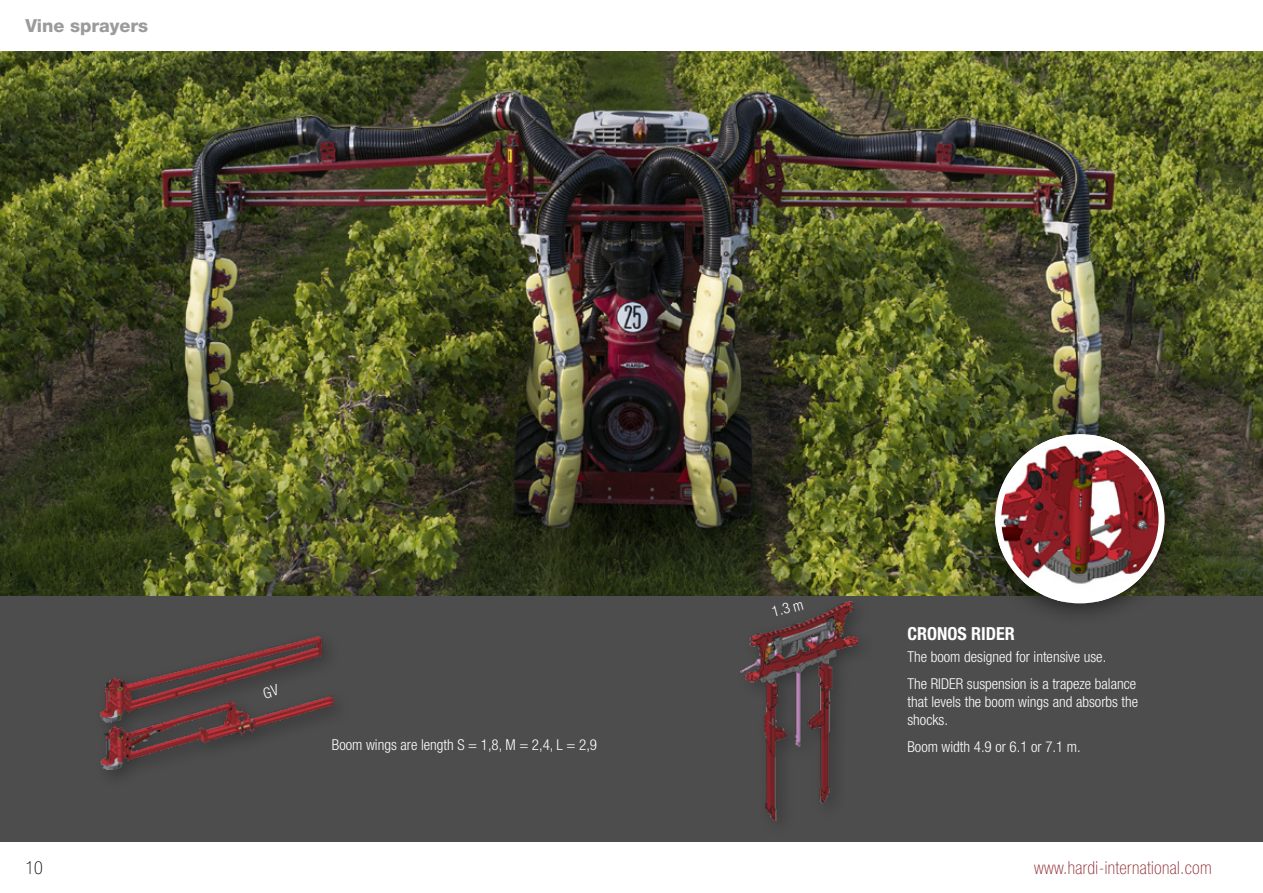
<style>
.page{position:relative;width:1263px;height:893px;background:#fff}
.page>*{position:absolute;margin:0;border:0;box-sizing:border-box;transform-origin:0 0}
.t1{font:100 condensed 18px "Helvetica Neue LT Pro";letter-spacing:.02em;color:#8e2930}
.t2{font:800 18px "Helvetica Neue LT Pro";color:#9c9b9b}
.t3{font:700 condensed 18px "Helvetica Neue LT Pro";color:#fff}
.t4{font:100 condensed 18px "Helvetica Neue LT Pro";color:#000}
.t5{font:300 condensed 15px/27px "Helvetica Neue LT Pro";color:#fff}
</style>
<div class="page">
<div style="left:0;top:595px;width:1263px;height:247px;background:#4d4d4d"></div>
<img style="left:0;top:51px;width:1263px;height:544px">
<img style="left:100px;top:636px;width:232px;height:134px">
<div style="left:972px;top:411px;width:216px;height:216px;background:#000;opacity:.75"></div>
<img style="left:995px;top:435px;width:169px;height:166px">
<div style="left:995px;top:434px;width:169px;height:169px;border:6px solid #fff;border-radius:50%"></div>
<div style="left:734px;top:593px;width:143px;height:246px;background:#4d4d4d"></div>
<img style="left:741px;top:601px;width:116px;height:220px">
<svg style="left:263px;top:684px;width:16px;height:14px"></svg>
<p class="t2" style="left:26px;top:15px;width:124px">Vine sprayers</p>
<p class="t4" style="left:26px;top:857px;width:19px">10</p>
<p class="t5" style="left:769px;top:599px;width:33px;rotate:-15deg">1.3 m</p>
<p class="t3" style="left:907px;top:623px;width:109px">CRONOS RIDER</p>
<p class="t5" style="left:907px;top:643px;width:230px">The boom designed for intensive use.<br>The RIDER suspension is a trapeze balance</p>
<p class="t5" style="left:907px;top:693px;width:232px;line-height:18px">that levels the boom wings and absorbs the shocks.</p>
<p class="t5" style="left:332px;top:731px;width:267px">Boom wings are length S = 1,8, M = 2,4, L = 2,9</p>
<p class="t5" style="left:907px;top:733px;width:175px">Boom width 4.9 or 6.1 or 7.1 m.</p>
<p class="t1" style="left:1034px;top:857px;width:179px">www.hardi-international.com</p>
</div>
